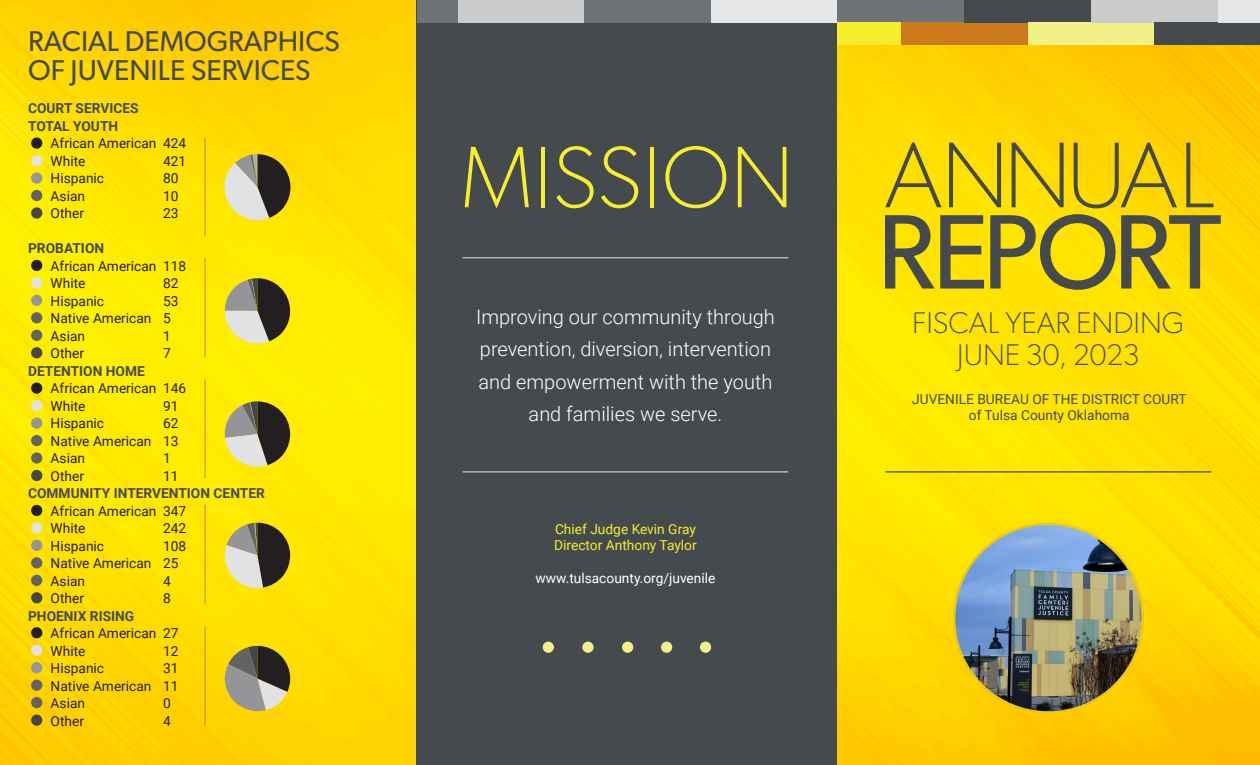
<style>
.page{position:relative;width:1260px;height:765px;background:#fff}
.page>*{position:absolute;margin:0;border:0;box-sizing:border-box;transform-origin:0 0}
.t1{font:106.25px "Gibson";letter-spacing:-.025em;color:#454a4e}
.t2{font:100 93.75px "Gibson";letter-spacing:-.06em;color:#454a4e}
.t3{font:100 87.5px "Gibson";color:#f6ee2c}
.t4{font:100 30px "Gibson";color:#454a4e}
.t5{font:28.75px "Gibson";color:#454a4e}
.t6{font:300 20px/32.5px "Roboto";color:#fff;text-align:center}
.Paragraph{font:13.75px "Roboto";color:#231f20}
.Paragraph-2{font:700 13.75px "Roboto";color:#454a4e}
.Paragraph-3{font:13.75px "Roboto";color:#454a4e}
.Paragraph-4{font:13.75px "Roboto";color:#f6ee2c}
.Paragraph-5{font:13.75px "Roboto";color:#fff}
</style>
<div class="page">
<img style="left:0;top:0;width:1260px;height:765px">
<div style="left:417px;top:0;width:420px;height:765px;background:#454a4e"></div>
<hr style="left:463px;top:257px;width:325px;height:1px;background:#cbcbcb">
<hr style="left:463px;top:471px;width:325px;height:1px;background:#cbcbcb">
<hr style="left:885px;top:471px;width:326px;height:1px;background:#454a4e">
<div style="left:582px;top:642px;width:12px;height:11px;background:#f2f086;border-radius:50%"></div>
<div style="left:661px;top:642px;width:11px;height:11px;background:#f2f086;border-radius:50%"></div>
<div style="left:622px;top:642px;width:11px;height:11px;background:#f2f086;border-radius:50%"></div>
<div style="left:543px;top:642px;width:11px;height:11px;background:#f2f086;border-radius:50%"></div>
<div style="left:700px;top:642px;width:11px;height:11px;background:#f2f086;border-radius:50%"></div>
<img style="left:954px;top:524px;width:189px;height:188px;border-radius:94px">
<div style="left:837px;top:0;width:127px;height:22px;background:#6e7378"></div>
<div style="left:710px;top:0;width:127px;height:22px;background:#e6e7e9"></div>
<div style="left:584px;top:0;width:127px;height:22px;background:#6e7378"></div>
<div style="left:457px;top:0;width:127px;height:22px;background:#cbcbcb"></div>
<div style="left:901px;top:22px;width:127px;height:23px;background:#cd7a1f"></div>
<div style="left:837px;top:22px;width:64px;height:23px;background:#f6ee2c"></div>
<div style="left:964px;top:0;width:127px;height:22px;background:#454a4e"></div>
<div style="left:1028px;top:22px;width:127px;height:23px;background:#f2f086"></div>
<div style="left:1091px;top:0;width:127px;height:22px;background:#cbcbcb"></div>
<div style="left:1155px;top:22px;width:105px;height:23px;background:#454a4e"></div>
<div style="left:1218px;top:0;width:42px;height:22px;background:#e6e7e9"></div>
<div style="left:417px;top:0;width:40px;height:22px;background:#6e7378"></div>
<div style="left:31px;top:137px;width:11px;height:12px;background:#231f20;border-radius:50%"></div>
<div style="left:31px;top:260px;width:11px;height:11px;background:#231f20;border-radius:50%"></div>
<div style="left:31px;top:382px;width:11px;height:12px;background:#231f20;border-radius:50%"></div>
<div style="left:31px;top:505px;width:11px;height:11px;background:#231f20;border-radius:50%"></div>
<div style="left:31px;top:627px;width:11px;height:11px;background:#231f20;border-radius:50%"></div>
<div style="left:31px;top:155px;width:11px;height:11px;background:#e1e2e4;border-radius:50%"></div>
<div style="left:31px;top:277px;width:11px;height:12px;background:#e1e2e4;border-radius:50%"></div>
<div style="left:31px;top:400px;width:11px;height:11px;background:#e1e2e4;border-radius:50%"></div>
<div style="left:31px;top:522px;width:11px;height:12px;background:#e1e2e4;border-radius:50%"></div>
<div style="left:31px;top:645px;width:11px;height:11px;background:#e1e2e4;border-radius:50%"></div>
<div style="left:31px;top:172px;width:11px;height:12px;background:#939598;border-radius:50%"></div>
<div style="left:31px;top:295px;width:11px;height:11px;background:#939598;border-radius:50%"></div>
<div style="left:31px;top:417px;width:11px;height:12px;background:#939598;border-radius:50%"></div>
<div style="left:31px;top:540px;width:11px;height:11px;background:#939598;border-radius:50%"></div>
<div style="left:31px;top:662px;width:11px;height:11px;background:#939598;border-radius:50%"></div>
<div style="left:31px;top:312px;width:11px;height:11px;background:#636366;border-radius:50%"></div>
<div style="left:31px;top:435px;width:11px;height:11px;background:#636366;border-radius:50%"></div>
<div style="left:31px;top:557px;width:11px;height:12px;background:#636366;border-radius:50%"></div>
<div style="left:31px;top:680px;width:11px;height:11px;background:#636366;border-radius:50%"></div>
<div style="left:31px;top:190px;width:11px;height:11px;background:#636366;border-radius:50%"></div>
<div style="left:31px;top:330px;width:11px;height:11px;background:#636366;border-radius:50%"></div>
<div style="left:31px;top:452px;width:11px;height:12px;background:#636366;border-radius:50%"></div>
<div style="left:31px;top:575px;width:11px;height:11px;background:#636366;border-radius:50%"></div>
<div style="left:31px;top:697px;width:11px;height:11px;background:#636366;border-radius:50%"></div>
<div style="left:31px;top:207px;width:11px;height:12px;background:#454647;border-radius:50%"></div>
<div style="left:31px;top:347px;width:11px;height:11px;background:#454647;border-radius:50%"></div>
<div style="left:31px;top:470px;width:11px;height:11px;background:#454647;border-radius:50%"></div>
<div style="left:31px;top:592px;width:11px;height:11px;background:#454647;border-radius:50%"></div>
<div style="left:31px;top:715px;width:11px;height:11px;background:#454647;border-radius:50%"></div>
<hr style="left:205px;top:137px;width:1px;height:99px;background:#cd7a1f">
<hr style="left:205px;top:258px;width:1px;height:99px;background:#cd7a1f">
<hr style="left:205px;top:379px;width:1px;height:99px;background:#cd7a1f">
<hr style="left:205px;top:505px;width:1px;height:98px;background:#cd7a1f">
<hr style="left:205px;top:627px;width:1px;height:99px;background:#cd7a1f">
<svg style="left:222px;top:154px;width:68px;height:70px;background:#a79e5d"></svg>
<svg style="left:225px;top:278px;width:65px;height:70px;background:#9b9556"></svg>
<svg style="left:223px;top:401px;width:67px;height:70px;background:#9b9450"></svg>
<svg style="left:224px;top:523px;width:66px;height:68px;background:#999156"></svg>
<svg style="left:224px;top:646px;width:66px;height:69px;background:#978c53"></svg>
<p class="t5" style="left:28px;top:24px;width:313px">RACIAL DEMOGRAPHICS</p>
<p class="t5" style="left:28px;top:53px;width:284px">OF JUVENILE SERVICES</p>
<p class="Paragraph-2" style="left:28px;top:99px;width:112px">COURT SERVICES</p>
<p class="Paragraph-2" style="left:28px;top:116px;width:92px">TOTAL YOUTH</p>
<p class="Paragraph" style="left:51px;top:134px;width:137px">African American 424</p>
<p class="Paragraph" style="left:51px;top:151px;width:36px">White</p>
<p class="Paragraph" style="left:163px;top:151px;width:25px">421</p>
<p class="Paragraph" style="left:51px;top:169px;width:55px">Hispanic</p>
<p class="Paragraph" style="left:163px;top:169px;width:17px">80</p>
<p class="Paragraph" style="left:51px;top:186px;width:36px">Asian</p>
<p class="Paragraph" style="left:163px;top:186px;width:17px">10</p>
<p class="Paragraph" style="left:51px;top:204px;width:35px">Other</p>
<p class="Paragraph" style="left:163px;top:204px;width:17px">23</p>
<p class="Paragraph-2" style="left:28px;top:239px;width:78px">PROBATION</p>
<p class="Paragraph" style="left:51px;top:256px;width:137px">African American 118</p>
<p class="Paragraph" style="left:51px;top:274px;width:36px">White</p>
<p class="Paragraph" style="left:163px;top:274px;width:17px">82</p>
<p class="Paragraph" style="left:51px;top:291px;width:55px">Hispanic</p>
<p class="Paragraph" style="left:163px;top:291px;width:17px">53</p>
<p class="Paragraph" style="left:51px;top:309px;width:122px">Native American 5</p>
<p class="Paragraph" style="left:51px;top:326px;width:36px">Asian</p>
<p class="Paragraph" style="left:163px;top:326px;width:9px">1</p>
<p class="Paragraph" style="left:51px;top:344px;width:35px">Other</p>
<p class="Paragraph" style="left:163px;top:344px;width:9px">7</p>
<p class="Paragraph-2" style="left:28px;top:361px;width:118px">DETENTION HOME</p>
<p class="Paragraph" style="left:51px;top:379px;width:137px">African American 146</p>
<p class="Paragraph" style="left:51px;top:396px;width:36px">White</p>
<p class="Paragraph" style="left:163px;top:396px;width:17px">91</p>
<p class="Paragraph" style="left:51px;top:414px;width:55px">Hispanic</p>
<p class="Paragraph" style="left:163px;top:414px;width:17px">62</p>
<p class="Paragraph" style="left:51px;top:431px;width:129px">Native American 13</p>
<p class="Paragraph" style="left:51px;top:449px;width:36px">Asian</p>
<p class="Paragraph" style="left:163px;top:449px;width:9px">1</p>
<p class="Paragraph" style="left:51px;top:466px;width:35px">Other</p>
<p class="Paragraph" style="left:163px;top:466px;width:17px">11</p>
<p class="Paragraph-2" style="left:28px;top:484px;width:238px">COMMUNITY INTERVENTION CENTER</p>
<p class="Paragraph" style="left:51px;top:501px;width:137px">African American 347</p>
<p class="Paragraph" style="left:51px;top:519px;width:36px">White</p>
<p class="Paragraph" style="left:163px;top:519px;width:25px">242</p>
<p class="Paragraph" style="left:51px;top:536px;width:55px">Hispanic</p>
<p class="Paragraph" style="left:163px;top:536px;width:25px">108</p>
<p class="Paragraph" style="left:51px;top:554px;width:129px">Native American 25</p>
<p class="Paragraph" style="left:51px;top:571px;width:36px">Asian</p>
<p class="Paragraph" style="left:163px;top:571px;width:9px">4</p>
<p class="Paragraph" style="left:51px;top:589px;width:35px">Other</p>
<p class="Paragraph" style="left:163px;top:589px;width:9px">8</p>
<p class="Paragraph-2" style="left:28px;top:606px;width:108px">PHOENIX RISING</p>
<p class="Paragraph" style="left:51px;top:624px;width:129px">African American 27</p>
<p class="Paragraph" style="left:51px;top:641px;width:36px">White</p>
<p class="Paragraph" style="left:163px;top:641px;width:17px">12</p>
<p class="Paragraph" style="left:51px;top:659px;width:55px">Hispanic</p>
<p class="Paragraph" style="left:163px;top:659px;width:17px">31</p>
<p class="Paragraph" style="left:51px;top:676px;width:129px">Native American 11</p>
<p class="Paragraph" style="left:51px;top:694px;width:36px">Asian</p>
<p class="Paragraph" style="left:163px;top:694px;width:9px">0</p>
<p class="Paragraph" style="left:51px;top:711px;width:35px">Other</p>
<p class="Paragraph" style="left:163px;top:711px;width:9px">4</p>
<p class="t3" style="left:460px;top:124px;width:335px">MISSION</p>
<p class="t6" style="left:476px;top:300px;width:300px">Improving our community through prevention, diversion, intervention and empowerment with the youth and families we serve.</p>
<p class="Paragraph-4" style="left:555px;top:520px;width:142px">Chief Judge Kevin Gray</p>
<p class="Paragraph-4" style="left:554px;top:536px;width:144px">Director Anthony Taylor</p>
<p class="Paragraph-5" style="left:536px;top:568px;width:181px">www.tulsacounty.org/juvenile</p>
<p class="t2" style="left:884px;top:118px;width:332px">ANNUAL</p>
<p class="t1" style="left:877px;top:188px;width:346px">REPORT</p>
<p class="t4" style="left:912px;top:304px;width:274px">FISCAL YEAR ENDING</p>
<p class="t4" style="left:957px;top:337px;width:184px">JUNE 30, 2023</p>
<p class="Paragraph-3" style="left:912px;top:390px;width:276px">JUVENILE BUREAU OF THE DISTRICT COURT</p>
<p class="Paragraph-3" style="left:969px;top:406px;width:162px">of Tulsa County Oklahoma</p>
</div>
